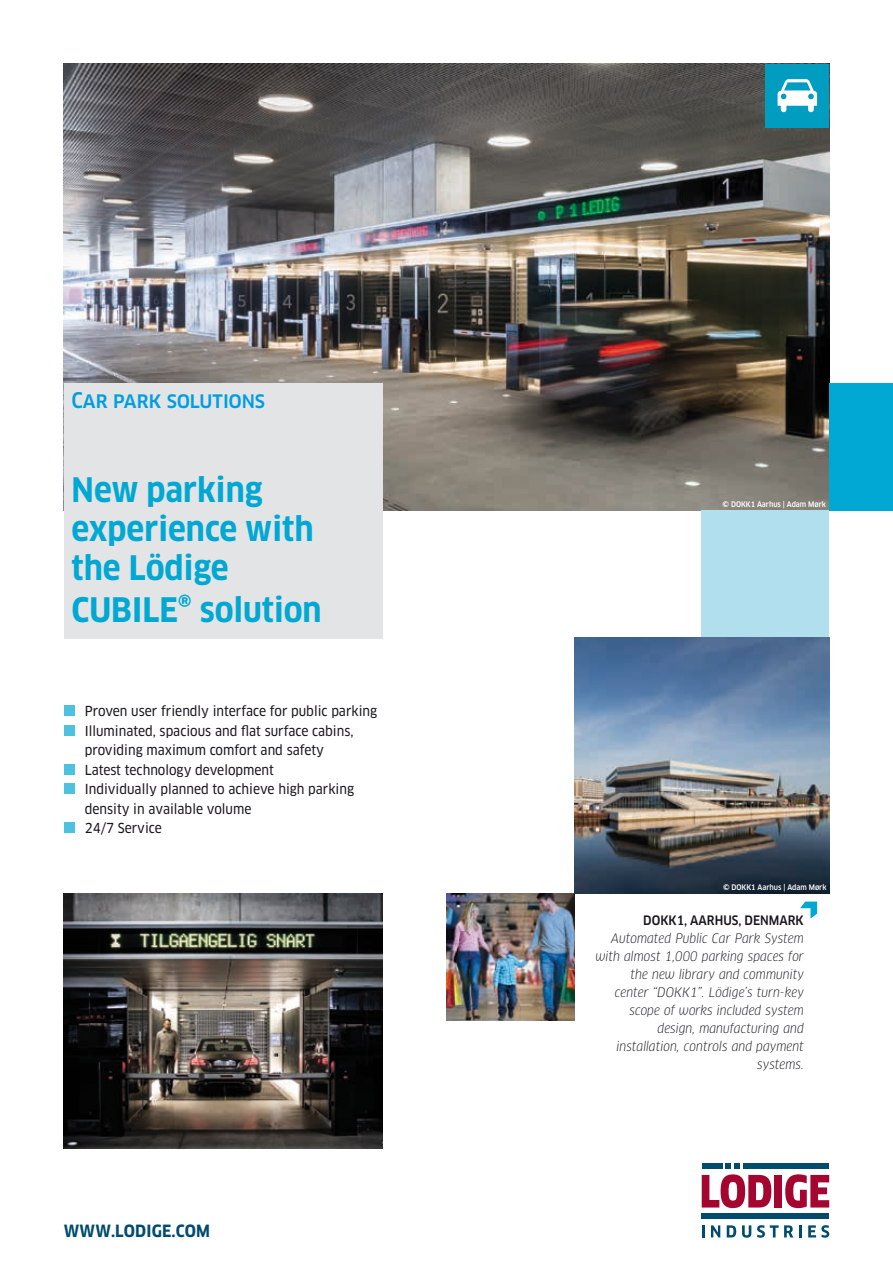
<style>
.page{position:relative;width:893px;height:1263px;background:#fff}
.page>*{position:absolute;margin:0;border:0;box-sizing:border-box;transform-origin:0 0}
.t1{font:700 33px/39px "Clan Pro Narr";color:#00a8d3}
.t2{font:500 21px "Clan Pro Narr";color:#009ee0}
.t3{font:700 16.5px "Clan Pro Narr";letter-spacing:.01em;color:#004b6e}
.t4{font:13.5px/19.5px "Clan Pro Narr News";color:#1a171c}
.t5{font:italic 12.75px/18px "Clan Pro Narr";color:#1a171c;text-align:right}
.t6{font:500 12.75px "Clan Pro Narr";color:#1a171c}
.t7{font:500 7.5px "Clan Pro Narr";color:#fff}
</style>
<div class="page">
<img style="left:64px;top:64px;width:765px;height:446px">
<div style="left:702px;top:510px;width:127px;height:128px;background:#b1dfee"></div>
<div style="left:829px;top:383px;width:64px;height:127px;background:#00a8d3"></div>
<div style="left:702px;top:1213px;width:127px;height:6px;background:#004b6e"></div>
<div style="left:743px;top:1163px;width:86px;height:6px;background:#004b6e"></div>
<svg style="left:702px;top:1163px;width:69px;height:45px"></svg>
<div style="left:774px;top:1175px;width:8px;height:32px;background:#a50630"></div>
<svg style="left:785px;top:1174px;width:44px;height:34px"></svg>
<svg style="left:702px;top:1225px;width:2px;height:12px"></svg>
<svg style="left:711px;top:1225px;width:9px;height:12px"></svg>
<svg style="left:727px;top:1225px;width:9px;height:12px"></svg>
<svg style="left:742px;top:1225px;width:9px;height:13px"></svg>
<svg style="left:757px;top:1225px;width:36px;height:13px"></svg>
<svg style="left:799px;top:1225px;width:3px;height:12px"></svg>
<svg style="left:808px;top:1225px;width:21px;height:13px"></svg>
<div style="left:765px;top:64px;width:64px;height:64px;background:#009dc1"></div>
<svg style="left:778px;top:79px;width:39px;height:33px"></svg>
<div style="left:64px;top:384px;width:319px;height:255px;background:#e3e4e5"></div>
<img style="left:574px;top:638px;width:255px;height:255px">
<svg style="left:800px;top:901px;width:17px;height:17px"></svg>
<img style="left:64px;top:894px;width:319px;height:255px">
<img style="left:446px;top:893px;width:128px;height:127px">
<div style="left:64px;top:705px;width:10px;height:11px;background:#4dc2e0"></div>
<div style="left:64px;top:725px;width:10px;height:10px;background:#4dc2e0"></div>
<div style="left:64px;top:764px;width:10px;height:10px;background:#4dc2e0"></div>
<div style="left:64px;top:783px;width:10px;height:11px;background:#4dc2e0"></div>
<div style="left:64px;top:822px;width:10px;height:11px;background:#4dc2e0"></div>
<h2 class="t2" style="left:72px;top:388px;width:195px">Car park solutions</h2>
<h1 class="t1" style="left:72px;top:470px;width:243px">New parking experience with the Lödige</h1>
<h1 class="t1" style="left:72px;top:590px;width:252px">CUBILE® solution</h1>
<p class="t4" style="left:85px;top:701px;width:294px">Proven user friendly interface for public parking Illuminated, spacious and flat surface cabins, providing maximum comfort and safety<br>Latest technology development<br>Individually planned to achieve high parking density in available volume<br>24/7 Service</p>
<p class="t3" style="left:64px;top:1222px;width:148px">WWW.LODIGE.COM</p>
<p class="t7" style="left:722px;top:500px;width:105px">© DOKK1 Aarhus | Adam Mørk</p>
<p class="t7" style="left:723px;top:883px;width:105px">© DOKK1 Aarhus | Adam Mørk</p>
<p class="t6" style="left:643px;top:912px;width:162px">DOKK1, AARHUS, DENMARK</p>
<p class="t5" style="left:595px;top:929px;width:210px">Automated Public Car Park System with almost 1,000 parking spaces for the new library and community center “DOKK1”. Lödige’s turn-key scope of works included system design, manufacturing and installation, controls and payment systems.</p>
</div>
